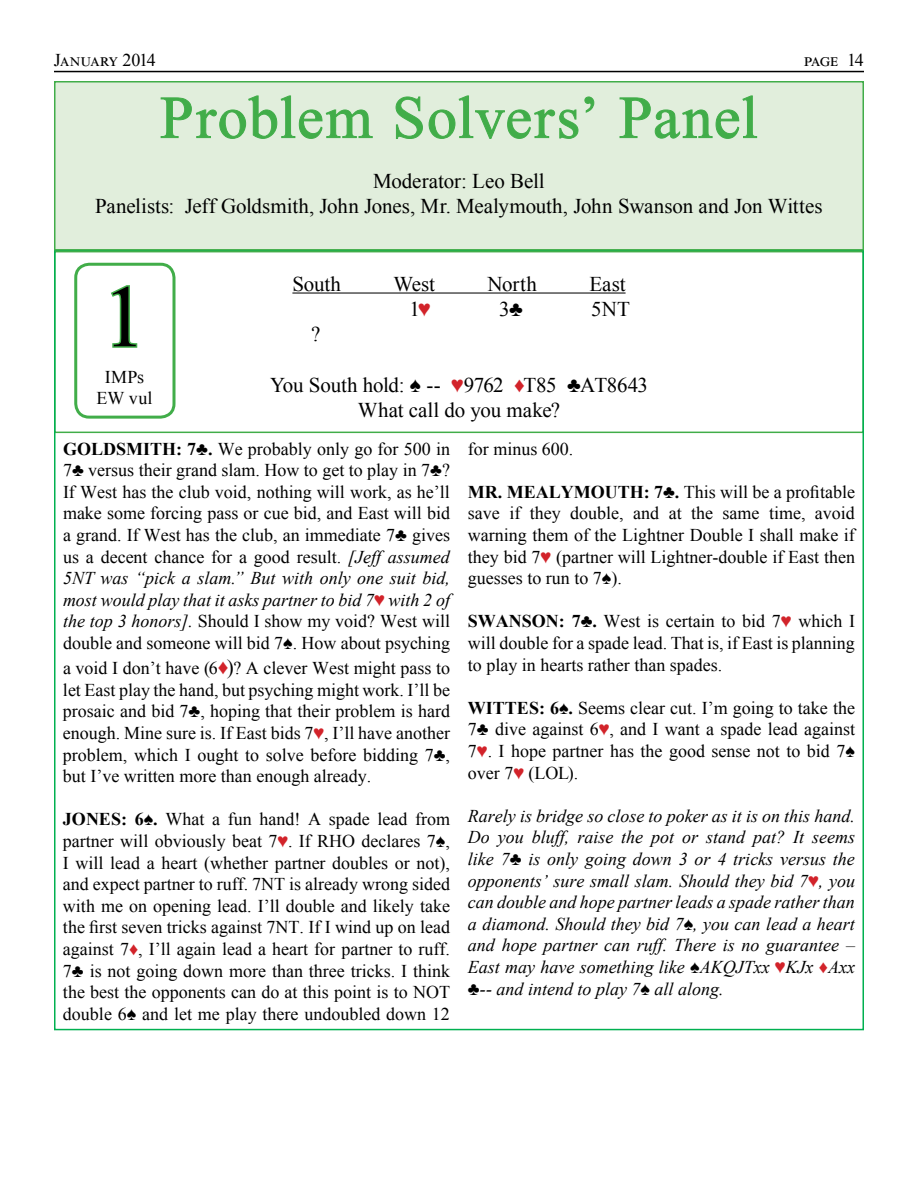
<style>
.page{position:relative;width:918px;height:1188px;background:#fff}
.page>*{position:absolute;margin:0;border:0;box-sizing:border-box;transform-origin:0 0}
.t1{font:114px "Kokila";color:#000}
.t2{font:60px "Times New Roman";letter-spacing:.02em;color:#41ad49}
.t3{font:21px/25.2px "Times New Roman";letter-spacing:-.01em;color:#000;text-align:center}
.t4{font:18px/21.6px "Times New Roman";color:#000;text-align:justify}
.t5{font:italic 18px/21.6px "Times New Roman";color:#000;text-align:justify}
.t6{font:18px "Times New Roman";letter-spacing:.03em;color:#000}
.s1{color:#d2232a}
.s2{font-weight:700}
.s3{font-style:italic}
.s4{font-style:italic;color:#d2232a}
.s5{font-size:21px;color:#d2232a}
.s6{font-size:21px}
.s7{font-style:normal;color:#d2232a}
</style>
<div class="page">
<hr style="left:54px;top:71px;width:810px;height:1px;background:#000">
<div style="left:54px;top:251px;width:810px;height:182px;border:2px solid #41ad49"></div>
<hr style="left:292px;top:293px;width:334px;height:1px;background:#000">
<div style="left:55px;top:82px;width:808px;height:168px;background:#e1eedc"></div>
<svg style="left:160px;top:95px;width:213px;height:44px"></svg>
<svg style="left:395px;top:95px;width:200px;height:44px"></svg>
<svg style="left:619px;top:95px;width:138px;height:44px"></svg>
<div style="left:54px;top:81px;width:810px;height:170px;border:2px solid #41ad49"></div>
<svg style="left:111px;top:285px;width:27px;height:63px"></svg>
<div style="left:74px;top:263px;width:102px;height:156px;border:3px solid #41ad49;border-radius:14px"></div>
<p class="t6" style="left:54px;top:48px;width:103px">January 2014</p>
<p class="t4" style="left:804px;top:49px;width:61px">page 14</p>
<h2 class="t2" style="left:160px;top:75px;width:599px">Problem Solvers’ Panel</h2>
<p class="t3" style="left:95px;top:168px;width:729px">Moderator: Leo Bell<br>Panelists: Jeff Goldsmith, John Jones, Mr. Mealymouth, John Swanson and Jon Wittes</p>
<h1 class="t1" style="left:102px;top:249px;width:46px">1</h1>
<p class="t4" style="left:97px;top:365px;width:57px;text-align:center">IMPs<br>EW vul</p>
<p class="t3" style="left:292px;top:270px;width:50px">South</p>
<p class="t3" style="left:394px;top:270px;width:43px">West</p>
<p class="t3" style="left:488px;top:270px;width:51px">North</p>
<p class="t3" style="left:589px;top:270px;width:38px">East</p>
<p class="t3" style="left:410px;top:296px;width:23px">1<span class="s1">♥</span></p>
<p class="t3" style="left:499px;top:296px;width:25px">3♣</p>
<p class="t3" style="left:591px;top:296px;width:40px">5NT</p>
<p class="t3" style="left:311px;top:321px;width:11px">?</p>
<p class="t3" style="left:270px;top:371px;width:379px">You South hold: ♠ -- <span class="s1">♥</span>9762 <span class="s1">♦</span>T85 ♣AT8643<br>What call do you make?</p>
<p class="t4" style="left:63px;top:437px;width:389px"><span class="s2">GOLDSMITH: 7♣.</span> We probably only go for 500 in 7♣ versus their grand slam. How to get to play in 7♣?<br>If West has the club void, nothing will work, as he’ll make some forcing pass or cue bid, and East will bid a grand. If West has the club, an immediate 7♣ gives us a decent chance for a good result. <span class="s3">[Jeff assumed 5NT was “pick a slam.” But with only one suit bid, most would play that it asks partner to bid 7</span><span class="s4">♥</span> <span class="s3">with 2 of the top 3 honors].</span> Should I show my void? West will double and someone will bid 7♠. How about psyching</p>
<p class="t4" style="left:63px;top:657px;width:389px">a void I don’t have (6<span class="s5">♦</span><span class="s6">)</span>? A clever West might pass to let East play the hand, but psyching might work. I’ll be prosaic and bid 7♣, hoping that their problem is hard enough. Mine sure is. If East bids 7<span class="s1">♥</span>, I’ll have another problem, which I ought to solve before bidding 7♣, but I’ve written more than enough already.</p>
<p class="t4" style="left:63px;top:808px;width:389px"><span class="s2">JONES: 6♠.</span> What a fun hand! A spade lead from partner will obviously beat 7<span class="s1">♥</span>. If RHO declares 7♠, I will lead a heart (whether partner doubles or not), and expect partner to ruff. 7NT is already wrong sided with me on opening lead. I’ll double and likely take the first seven tricks against 7NT. If I wind up on lead against 7<span class="s1">♦</span>, I’ll again lead a heart for partner to ruff.<br>7♣ is not going down more than three tricks. I think the best the opponents can do at this point is to NOT double 6♠ and let me play there undoubled down 12</p>
<p class="t4" style="left:468px;top:437px;width:107px">for minus 600.</p>
<p class="t4" style="left:468px;top:480px;width:389px"><span class="s2">MR. MEALYMOUTH: 7♣.</span> This will be a profitable save if they double, and at the same time, avoid warning them of the Lightner Double I shall make if they bid 7<span class="s1">♥</span> (partner will Lightner-double if East then guesses to run to 7♠).</p>
<p class="t4" style="left:468px;top:610px;width:389px"><span class="s2">SWANSON: 7♣.</span> West is certain to bid 7<span class="s1">♥</span> which I will double for a spade lead. That is, if East is planning to play in hearts rather than spades.</p>
<p class="t4" style="left:468px;top:696px;width:389px"><span class="s2">WITTES: 6♠.</span> Seems clear cut. I’m going to take the 7♣ dive against 6<span class="s1">♥</span>, and I want a spade lead against 7<span class="s1">♥</span>. I hope partner has the good sense not to bid 7♠ over 7<span class="s1">♥</span> (LOL).</p>
<p class="t5" style="left:468px;top:805px;width:389px">Rarely is bridge so close to poker as it is on this hand.<br>Do you bluff, raise the pot or stand pat? It seems like 7♣ is only going down 3 or 4 tricks versus the opponents’ sure small slam. Should they bid 7<span class="s1">♥</span>, you can double and hope partner leads a spade rather than a diamond. Should they bid 7♠, you can lead a heart and hope partner can ruff. There is no guarantee – East may have something like ♠AKQJTxx <span class="s1">♥</span>KJx <span class="s7">♦</span>Axx ♣-- and intend to play 7♠ all along.</p>
</div>
